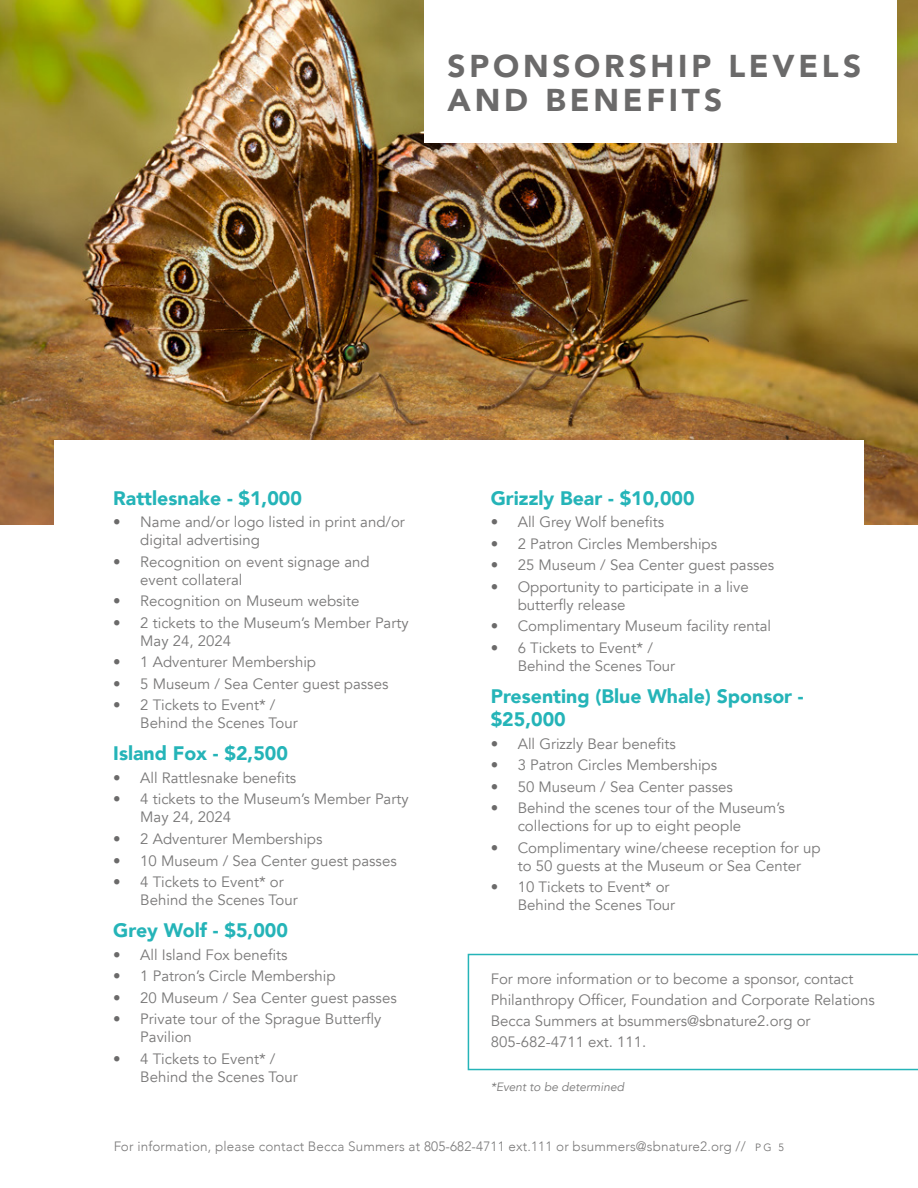
<style>
.page{position:relative;width:918px;height:1188px;background:#fff}
.page>*{position:absolute;margin:0;border:0;box-sizing:border-box;transform-origin:0 0}
.Body_Text{font:900 31.5px/34.5px "Avenir";letter-spacing:.12em;color:#6b6a6a}
.Body_Text-2{font:900 19.5px/23.4px "Avenir";color:#25b4b8}
.Body_Text-3{font:15px/18px "Avenir";color:#797878}
.t1{font:300 13.5px "Avenir";letter-spacing:.01em;color:#6b6a6a}
.Body_Text-4{font:italic 12px "Avenir";color:#797878}
.s1{color:#6b6a6a}
.s2{font-size:10.5px}
</style>
<div class="page">
<img style="left:0;top:0;width:918px;height:525px">
<div style="left:54px;top:441px;width:810px;height:738px;background:#fff"></div>
<div style="left:424px;top:0;width:473px;height:143px;background:#fff"></div>
<svg style="left:468px;top:954px;width:450px;height:116px"></svg>
<p class="Body_Text" style="left:448px;top:48px;width:415px">SPONSORSHIP LEVELS<br>AND BENEFITS</p>
<p class="Body_Text-2" style="left:113px;top:486px;width:190px">Rattlesnake - $1,000</p>
<p class="Body_Text-3" style="left:140px;top:513px;width:266px;text-indent:-27px"><span class="s1">•</span> Name and/or logo listed in print and/or digital advertising</p>
<p class="Body_Text-3" style="left:140px;top:553px;width:231px;text-indent:-27px"><span class="s1">•</span> Recognition on event signage and event collateral</p>
<p class="Body_Text-3" style="left:113px;top:592px;width:248px"><span class="s1">•</span> Recognition on Museum website</p>
<p class="Body_Text-3" style="left:140px;top:614px;width:270px;text-indent:-27px"><span class="s1">•</span> 2 tickets to the Museum’s Member Party<br>May 24, 2024</p>
<p class="Body_Text-3" style="left:113px;top:653px;width:204px"><span class="s1">•</span> 1 Adventurer Membership</p>
<p class="Body_Text-3" style="left:113px;top:675px;width:277px"><span class="s1">•</span> 5 Museum / Sea Center guest passes</p>
<p class="Body_Text-3" style="left:140px;top:696px;width:159px;text-indent:-27px"><span class="s1">•</span> 2 Tickets to Event* /<br>Behind the Scenes Tour</p>
<p class="Body_Text-2" style="left:113px;top:741px;width:176px">Island Fox - $2,500</p>
<p class="Body_Text-3" style="left:113px;top:769px;width:185px"><span class="s1">•</span> All Rattlesnake benefits</p>
<p class="Body_Text-3" style="left:140px;top:791px;width:270px;text-indent:-27px"><span class="s1">•</span> 4 tickets to the Museum’s Member Party<br>May 24, 2024</p>
<p class="Body_Text-3" style="left:113px;top:830px;width:211px"><span class="s1">•</span> 2 Adventurer Memberships</p>
<p class="Body_Text-3" style="left:113px;top:852px;width:285px"><span class="s1">•</span> 10 Museum / Sea Center guest passes</p>
<p class="Body_Text-3" style="left:140px;top:873px;width:159px;text-indent:-27px"><span class="s1">•</span> 4 Tickets to Event* or<br>Behind the Scenes Tour</p>
<p class="Body_Text-2" style="left:113px;top:918px;width:176px">Grey Wolf - $5,000</p>
<p class="Body_Text-3" style="left:113px;top:946px;width:176px"><span class="s1">•</span> All Island Fox benefits</p>
<p class="Body_Text-3" style="left:113px;top:967px;width:224px"><span class="s1">•</span> 1 Patron’s Circle Membership</p>
<p class="Body_Text-3" style="left:113px;top:989px;width:285px"><span class="s1">•</span> 20 Museum / Sea Center guest passes</p>
<p class="Body_Text-3" style="left:140px;top:1010px;width:243px;text-indent:-27px"><span class="s1">•</span> Private tour of the Sprague Butterfly<br>Pavilion</p>
<p class="Body_Text-3" style="left:140px;top:1050px;width:159px;text-indent:-27px"><span class="s1">•</span> 4 Tickets to Event* /<br>Behind the Scenes Tour</p>
<p class="Body_Text-2" style="left:491px;top:486px;width:205px">Grizzly Bear - $10,000</p>
<p class="Body_Text-3" style="left:491px;top:513px;width:175px"><span class="s1">•</span> All Grey Wolf benefits</p>
<p class="Body_Text-3" style="left:491px;top:535px;width:228px"><span class="s1">•</span> 2 Patron Circles Memberships</p>
<p class="Body_Text-3" style="left:491px;top:556px;width:285px"><span class="s1">•</span> 25 Museum / Sea Center guest passes</p>
<p class="Body_Text-3" style="left:518px;top:578px;width:233px;text-indent:-27px"><span class="s1">•</span> Opportunity to participate in a live butterfly release</p>
<p class="Body_Text-3" style="left:491px;top:617px;width:282px"><span class="s1">•</span> Complimentary Museum facility rental</p>
<p class="Body_Text-3" style="left:518px;top:639px;width:159px;text-indent:-27px"><span class="s1">•</span> 6 Tickets to Event* /<br>Behind the Scenes Tour</p>
<p class="Body_Text-2" style="left:491px;top:684px;width:315px">Presenting (Blue Whale) Sponsor - $25,000</p>
<p class="Body_Text-3" style="left:491px;top:735px;width:187px"><span class="s1">•</span> All Grizzly Bear benefits</p>
<p class="Body_Text-3" style="left:491px;top:756px;width:228px"><span class="s1">•</span> 3 Patron Circles Memberships</p>
<p class="Body_Text-3" style="left:491px;top:778px;width:244px"><span class="s1">•</span> 50 Museum / Sea Center passes</p>
<p class="Body_Text-3" style="left:518px;top:799px;width:269px;text-indent:-27px"><span class="s1">•</span> Behind the scenes tour of the Museum’s collections for up to eight people</p>
<p class="Body_Text-3" style="left:491px;top:839px;width:331px;text-align:center"><span class="s1">•</span> Complimentary wine/cheese reception for up to 50 guests at the Museum or Sea Center</p>
<p class="Body_Text-3" style="left:518px;top:879px;width:159px;text-indent:-27px"><span class="s1">•</span> 10 Tickets to Event* or<br>Behind the Scenes Tour</p>
<p class="Body_Text-3" style="left:491px;top:968px;width:386px;line-height:21px">For more information or to become a sponsor, contact Philanthropy Officer, Foundation and Corporate Relations Becca Summers at bsummers@sbnature2.org or 805-682-4711 ext. 111.</p>
<p class="Body_Text-4" style="left:491px;top:1079px;width:135px">*Event to be determined</p>
<p class="t1" style="left:113px;top:1138px;width:672px">For information, please contact Becca Summers at 805-682-4711 ext.111 or bsummers@sbnature2.org // <span class="s2">P G 5</span></p>
</div>
